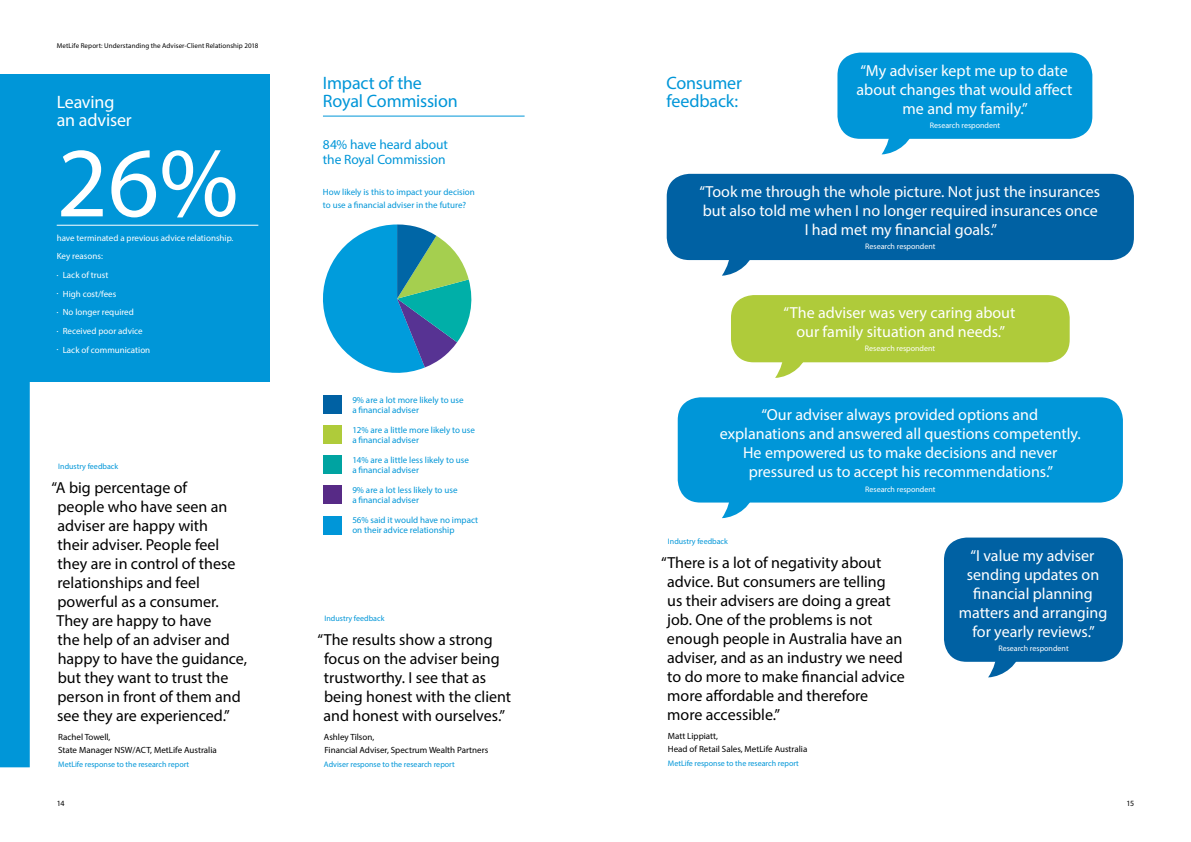
<style>
.page{position:relative;width:1191px;height:842px;background:#fff}
.page>*{position:absolute;margin:0;border:0;box-sizing:border-box;transform-origin:0 0}
.t1{font:100px "Myriad Pro";color:#fff}
.t2{font:18px/18px "Myriad Pro";letter-spacing:-.01em;color:#0096d8}
.t3{font:18px/18px "Myriad Pro";letter-spacing:-.01em;color:#fff}
.t4{font:16px/19px "Myriad Pro";color:#000}
.t5{font:16px/19px "Myriad Pro";color:#fff;text-align:center}
.t6{font:13.5px/15px "Myriad Pro";letter-spacing:-.01em;color:#0096d8}
.t7{font:9px/10px "Myriad Pro";color:#0096d8}
.t8{font:9px/13px "Myriad Pro";color:#000}
.t9{font:9px/18.7px "Myriad Pro";color:#fff}
.t10{font:8px "Myriad Pro";color:#0096d8}
.t11{font:8px "Myriad Pro";color:#fff}
.t12{font:8px "Myriad Pro";color:#000}
.t13{font:7px "Myriad Pro";letter-spacing:.015em;color:#000}
</style>
<div class="page">
<div style="left:0;top:382px;width:30px;height:385px;background:#0096d8"></div>
<div style="left:0;top:75px;width:270px;height:307px;background:#0096d8"></div>
<svg style="left:988px;top:662px;width:28px;height:15px"></svg>
<svg style="left:722px;top:502px;width:32px;height:16px"></svg>
<svg style="left:722px;top:260px;width:32px;height:16px"></svg>
<svg style="left:775px;top:362px;width:32px;height:16px"></svg>
<svg style="left:882px;top:139px;width:28px;height:15px"></svg>
<hr style="left:57px;top:225px;width:201px;height:1px;background:#fff">
<div style="left:837px;top:53px;width:255px;height:86px;background:#0096d8;border-radius:23px"></div>
<div style="left:677px;top:397px;width:446px;height:105px;background:#0096d8;border-radius:23px"></div>
<div style="left:731px;top:295px;width:338px;height:67px;background:#afcb3a;border-radius:23px"></div>
<div style="left:666px;top:174px;width:468px;height:86px;background:#0061a3;border-radius:23px"></div>
<div style="left:944px;top:537px;width:179px;height:125px;background:#0061a3;border-radius:23px"></div>
<hr style="left:323px;top:116px;width:201px;height:1px;background:#0096d8">
<svg style="left:323px;top:224px;width:148px;height:149px"></svg>
<div style="left:323px;top:395px;width:19px;height:19px;background:#0061a3"></div>
<div style="left:323px;top:425px;width:19px;height:19px;background:#afcb3a"></div>
<div style="left:323px;top:455px;width:19px;height:19px;background:#00a3a1"></div>
<div style="left:323px;top:485px;width:19px;height:19px;background:#572a86"></div>
<div style="left:323px;top:516px;width:19px;height:18px;background:#0096d8"></div>
<p class="t13" style="left:57px;top:42px;width:203px">MetLife Report: Understanding the Adviser-Client Relationship 2018</p>
<p class="t3" style="left:57px;top:93px;width:77px">Leaving an adviser</p>
<h1 class="t1" style="left:57px;top:121px;width:183px">26%</h1>
<p class="t9" style="left:57px;top:228px;width:178px">have terminated a previous advice relationship.<br>Key reasons:</p>
<p class="t9" style="left:57px;top:265px;width:53px"><sup>•</sup> Lack of trust</p>
<p class="t9" style="left:57px;top:284px;width:61px"><sup>•</sup> High cost/fees</p>
<p class="t9" style="left:57px;top:303px;width:79px"><sup>•</sup> No longer required</p>
<p class="t9" style="left:57px;top:321px;width:87px"><sup>•</sup> Received poor advice</p>
<p class="t9" style="left:57px;top:340px;width:95px"><sup>•</sup> Lack of communication</p>
<p class="t10" style="left:58px;top:461px;width:61px">Industry feedback</p>
<p class="t4" style="left:57px;top:478px;width:192px;text-indent:-5px">“A big percentage of<br>people who have seen an adviser are happy with<br>their adviser. People feel they are in control of these relationships and feel powerful as a consumer.<br>They are happy to have<br>the help of an adviser and happy to have the guidance, but they want to trust the person in front of them and see they are experienced.”</p>
<p class="t8" style="left:58px;top:730px;width:160px">Rachel Towell,<br>State Manager NSW/ACT, MetLife Australia</p>
<p class="t10" style="left:58px;top:760px;width:132px">MetLife response to the research report</p>
<p class="t2" style="left:323px;top:74px;width:136px">Impact of the<br>Royal Commission</p>
<p class="t6" style="left:323px;top:136px;width:126px">84% have heard about the Royal Commission</p>
<p class="t7" style="left:323px;top:186px;width:153px;line-height:13px">How likely is this to impact your decision to use a financial adviser in the future?</p>
<p class="t7" style="left:352px;top:395px;width:113px">9% are a lot more likely to use a financial adviser</p>
<p class="t7" style="left:352px;top:425px;width:124px">12% are a little more likely to use a financial adviser</p>
<p class="t7" style="left:352px;top:455px;width:118px">14% are a little less likely to use a financial adviser</p>
<p class="t7" style="left:352px;top:485px;width:107px">9% are a lot less likely to use a financial adviser</p>
<p class="t7" style="left:352px;top:515px;width:127px">56% said it would have no impact on their advice relationship</p>
<p class="t10" style="left:324px;top:613px;width:61px">Industry feedback</p>
<p class="t4" style="left:323px;top:630px;width:189px;text-indent:-6px">“The results show a strong focus on the adviser being trustworthy. I see that as being honest with the client and honest with ourselves.”</p>
<p class="t8" style="left:324px;top:730px;width:166px">Ashley Tilson,<br>Financial Adviser, Spectrum Wealth Partners</p>
<p class="t10" style="left:324px;top:760px;width:132px">Adviser response to the research report</p>
<p class="t2" style="left:666px;top:74px;width:77px">Consumer feedback:</p>
<p class="t5" style="left:856px;top:60px;width:217px">“My adviser kept me up to date about changes that would affect me and my family.”</p>
<p class="t11" style="left:930px;top:120px;width:72px">Research respondent</p>
<p class="t5" style="left:699px;top:182px;width:402px">“Took me through the whole picture. Not just the insurances but also told me when I no longer required insurances once<br>I had met my financial goals.”</p>
<p class="t11" style="left:865px;top:241px;width:72px">Research respondent</p>
<p class="t5" style="left:783px;top:303px;width:233px">“The adviser was very caring about our family situation and needs.”</p>
<p class="t11" style="left:865px;top:344px;width:72px">Research respondent</p>
<p class="t5" style="left:720px;top:405px;width:362px">“Our adviser always provided options and explanations and answered all questions competently.<br>He empowered us to make decisions and never pressured us to accept his recommendations.”</p>
<p class="t11" style="left:865px;top:484px;width:72px">Research respondent</p>
<p class="t10" style="left:668px;top:536px;width:61px">Industry feedback</p>
<p class="t4" style="left:667px;top:553px;width:239px;text-indent:-6px">“There is a lot of negativity about advice. But consumers are telling us their advisers are doing a great job. One of the problems is not enough people in Australia have an adviser, and as an industry we need to do more to make financial advice more affordable and therefore more accessible.”</p>
<p class="t8" style="left:668px;top:729px;width:141px">Matt Lippiatt,<br>Head of Retail Sales, MetLife Australia</p>
<p class="t10" style="left:668px;top:759px;width:132px">MetLife response to the research report</p>
<p class="t5" style="left:958px;top:545px;width:150px">“I value my adviser sending updates on financial planning matters and arranging for yearly reviews.”</p>
<p class="t11" style="left:998px;top:643px;width:72px">Research respondent</p>
<p class="t12" style="left:57px;top:798px;width:9px">14</p>
<p class="t12" style="left:1126px;top:798px;width:9px">15</p>
</div>
